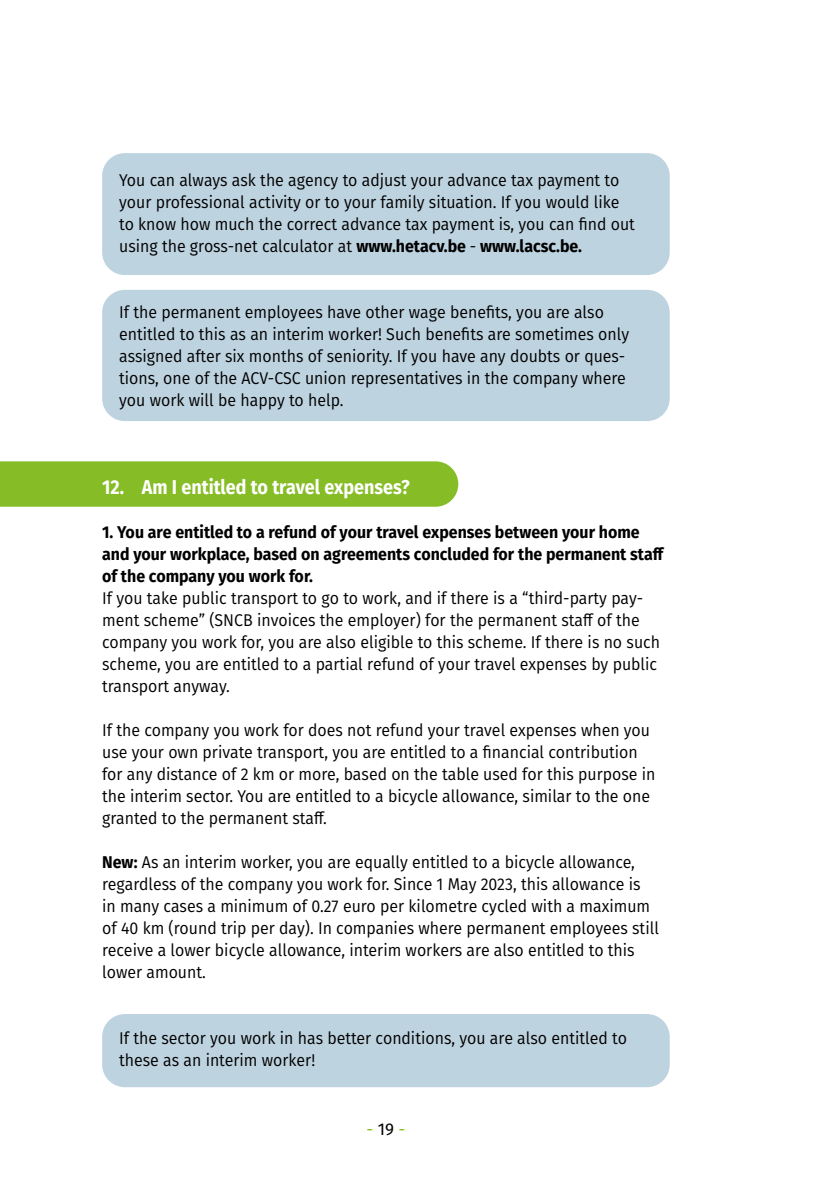
<style>
.page{position:relative;width:840px;height:1191px;background:#fff}
.page>*{position:absolute;margin:0;border:0;box-sizing:border-box;transform-origin:0 0}
.t1{font:700 20px "Fira Sans";color:#fff;scale:.9 1}
.t2{font:17px/22px "Fira Sans";color:#000;scale:.94 1}
.t3{font:700 17px/22px "Fira Sans";color:#000;scale:.94 1}
.t4{font:17px "Fira Sans";color:#86bc25}
.s1{font-weight:700}
.s2{color:#000}
</style>
<div class="page">
<div style="left:0;top:461px;width:458px;height:46px;background:#86bc25"></div>
<div style="left:102px;top:153px;width:567px;height:122px;background:#bed3e0;border-radius:23px"></div>
<div style="left:102px;top:290px;width:567px;height:131px;background:#bed3e0;border-radius:23px"></div>
<div style="left:102px;top:1014px;width:567px;height:73px;background:#bed3e0;border-radius:23px"></div>
<p class="t2" style="left:119px;top:169px;width:550px">You can always ask the agency to adjust your advance tax payment to your professional activity or to your family situation. If you would like to know how much the correct advance tax payment is, you can find out using the gross-net calculator at <span class="s1">www.hetacv.be</span> - <span class="s1">www.lacsc.be.</span></p>
<p class="t2" style="left:119px;top:301px;width:543px">If the permanent employees have other wage benefits, you are also entitled to this as an interim worker! Such benefits are sometimes only assigned after six months of seniority. If you have any doubts or ques&shy;tions, one of the ACV-CSC union representatives in the company where you work will be happy to help.</p>
<p class="t1" style="left:102px;top:470px;width:343px">12. Am I entitled to travel expenses?</p>
<p class="t3" style="left:102px;top:520px;width:599px">1. You are entitled to a refund of your travel expenses between your home and your workplace, based on agreements concluded for the permanent staff of the company you work for.</p>
<p class="t2" style="left:102px;top:587px;width:594px">If you take public transport to go to work, and if there is a “third-party pay&shy;ment scheme” (SNCB invoices the employer) for the permanent staff of the company you work for, you are also eligible to this scheme. If there is no such scheme, you are entitled to a partial refund of your travel expenses by public transport anyway.</p>
<p class="t2" style="left:102px;top:719px;width:589px">If the company you work for does not refund your travel expenses when you use your own private transport, you are entitled to a financial contribution for any distance of 2 km or more, based on the table used for this purpose in the interim sector. You are entitled to a bicycle allowance, similar to the one granted to the permanent staff.</p>
<p class="t2" style="left:102px;top:851px;width:593px"><span class="s1">New:</span> As an interim worker, you are equally entitled to a bicycle allowance, regardless of the company you work for. Since 1 May 2023, this allowance is<br>in many cases a minimum of 0.27 euro per kilometre cycled with a maximum of 40 km (round trip per day). In companies where permanent employees still receive a lower bicycle allowance, interim workers are also entitled to this lower amount.</p>
<p class="t2" style="left:119px;top:1027px;width:541px">If the sector you work in has better conditions, you are also entitled to these as an interim worker!</p>
<p class="t4" style="left:366px;top:1115px;width:40px">- <span class="s2">19</span> -</p>
</div>
